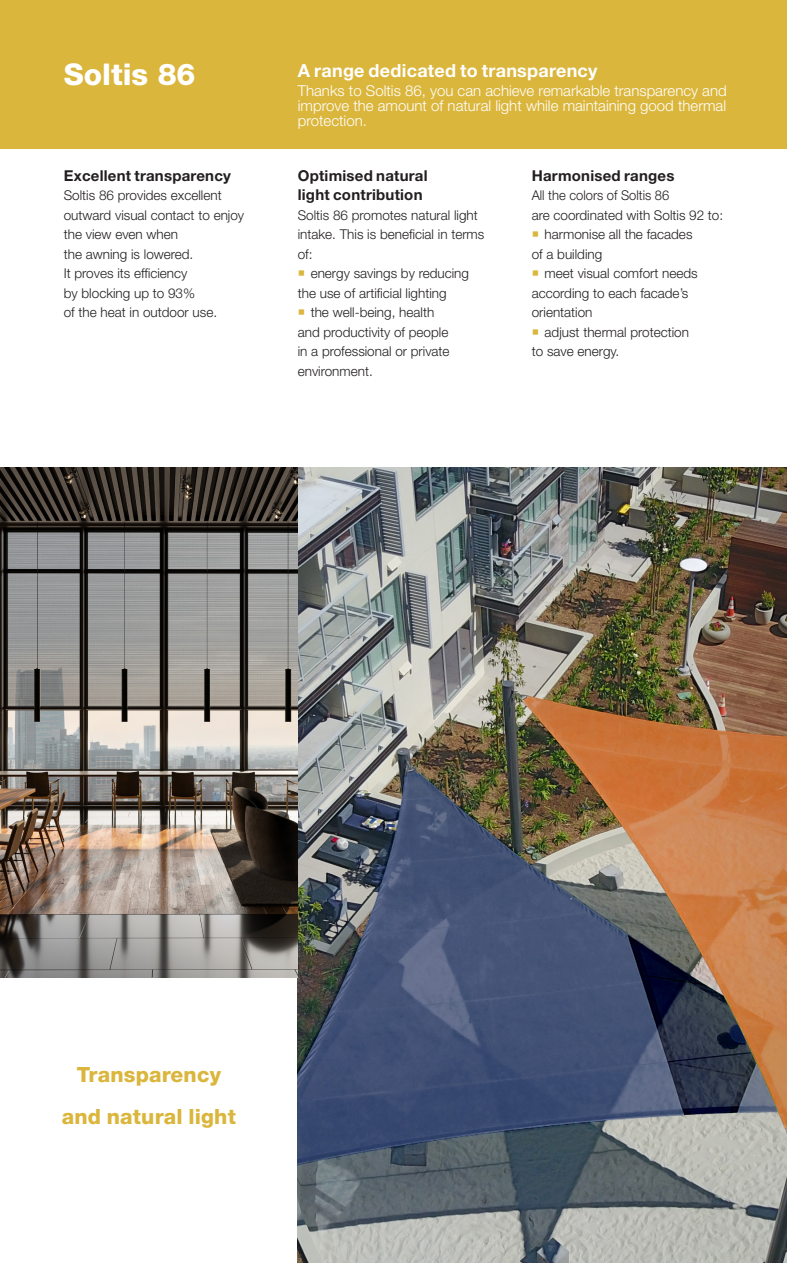
<style>
.page{position:relative;width:787px;height:1263px;background:#fff}
.page>*{position:absolute;margin:0;border:0;box-sizing:border-box;transform-origin:0 0}
.t1{font:800 30px "Helvetica Neue LT Std";color:#fff}
.t2{font:800 21px/42px "Helvetica Neue LT Std";letter-spacing:.01em;color:#dbb63c;text-align:center}
.t3{font:700 18px "Helvetica Neue LT Std";letter-spacing:.015em;color:#fff}
.t4{font:300 15px/15px "Helvetica Neue LT Std";color:#fff;text-align:justify}
.t5{font:700 15px/19.5px "Helvetica Neue LT Std";letter-spacing:.015em;color:#231f20}
.t6{font:300 13.5px/19.5px "Helvetica Neue LT Std";color:#231f20}
.t7{font:300 13.5px/19.5px "Helvetica Neue LT Std";color:#231f20;scale:.96 1}
.s1{color:#dbb63c}
</style>
<div class="page">
<img style="left:298px;top:468px;width:489px;height:795px">
<img style="left:0;top:468px;width:298px;height:510px">
<div style="left:0;top:0;width:787px;height:149px;background:#dbb63c"></div>
<h1 class="t1" style="left:64px;top:57px;width:133px">Soltis 86</h1>
<p class="t5" style="left:64px;top:165px;width:169px">Excellent transparency</p>
<p class="t6" style="left:64px;top:185px;width:182px">Soltis 86 provides excellent outward visual contact to enjoy the view even when<br>the awning is lowered.<br>It proves its efficiency<br>by blocking up to 93%<br>of the heat in outdoor use.</p>
<h3 class="t3" style="left:298px;top:59px;width:301px">A range dedicated to transparency</h3>
<p class="t4" style="left:298px;top:83px;width:430px">Thanks to Soltis 86, you can achieve remarkable transparency and improve the amount of natural light while maintaining good thermal protection.</p>
<p class="t5" style="left:298px;top:165px;width:131px">Optimised natural light contribution</p>
<p class="t6" style="left:298px;top:205px;width:188px">Soltis 86 promotes natural light intake. This is beneficial in terms of:</p>
<p class="t6" style="left:298px;top:263px;width:173px"><span class="s1">○</span> energy savings by reducing the use of artificial lighting</p>
<p class="t6" style="left:298px;top:302px;width:153px"><span class="s1">○</span> the well-being, health and productivity of people in a professional or private environment.</p>
<p class="t5" style="left:531px;top:165px;width:144px">Harmonised ranges</p>
<p class="t7" style="left:531px;top:185px;width:201px">All the colors of Soltis 86<br>are coordinated with Soltis 92 to:</p>
<p class="t6" style="left:532px;top:224px;width:162px"><span class="s1">○</span> harmonise all the facades of a building</p>
<p class="t6" style="left:532px;top:263px;width:167px"><span class="s1">○</span> meet visual comfort needs according to each facade’s orientation</p>
<p class="t6" style="left:532px;top:322px;width:159px"><span class="s1">○</span> adjust thermal protection to save energy.</p>
<h2 class="t2" style="left:62px;top:1053px;width:176px">Transparency and natural light</h2>
</div>
